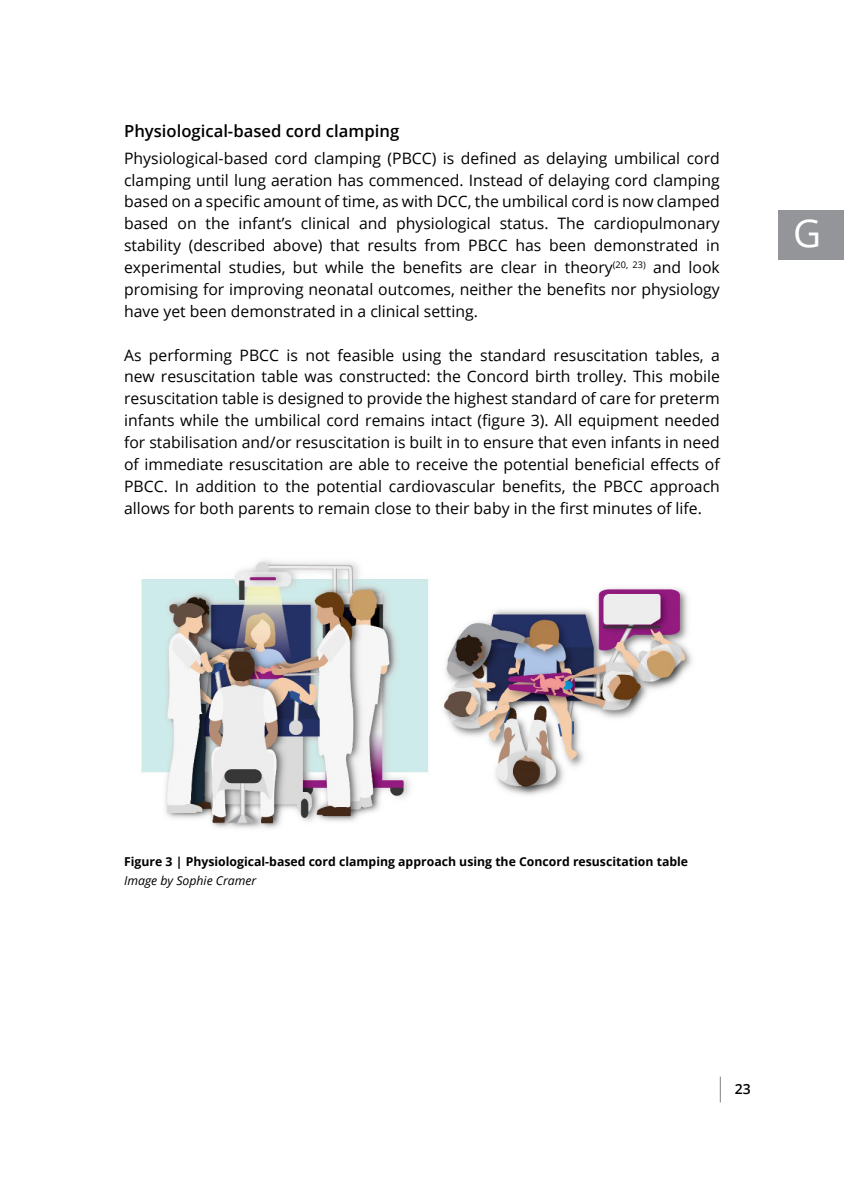
<style>
.page{position:relative;width:844px;height:1191px;background:#fff}
.page>*{position:absolute;margin:0;border:0;box-sizing:border-box;transform-origin:0 0}
.t1{font:38.5px "Open Sans";color:#fff}
.t2{font:600 16.62px "Open Sans";color:#000}
.t3{font:15.75px/21.9px "Open Sans";color:#000;text-align:justify}
.t4{font:600 14px "Open Sans";color:#000}
.t5{font:700 12.25px "Open Sans";color:#000}
.t6{font:italic 12.25px "Open Sans";color:#000}
</style>
<div class="page">
<svg style="left:719px;top:1077px;width:1px;height:25px"></svg>
<div style="left:777px;top:210px;width:66px;height:50px;background:#939598"></div>
<img style="left:141px;top:560px;width:551px;height:269px">
<p class="t2" style="left:124px;top:119px;width:276px">Physiological-based cord clamping</p>
<p class="t3" style="left:124px;top:147px;width:597px">Physiological-based cord clamping (PBCC) is defined as delaying umbilical cord clamping until lung aeration has commenced. Instead of delaying cord clamping based on a specific amount of time, as with DCC, the umbilical cord is now clamped based on the infant’s clinical and physiological status. The cardiopulmonary stability (described above) that results from PBCC has been demonstrated in experimental studies, but while the benefits are clear in theory<sup>(20,</sup> <sup>23)</sup> and look promising for improving neonatal outcomes, neither the benefits nor physiology have yet been demonstrated in a clinical setting.</p>
<p class="t3" style="left:124px;top:343px;width:597px">As performing PBCC is not feasible using the standard resuscitation tables, a new resuscitation table was constructed: the Concord birth trolley. This mobile resuscitation table is designed to provide the highest standard of care for preterm infants while the umbilical cord remains intact (figure 3). All equipment needed for stabilisation and/or resuscitation is built in to ensure that even infants in need of immediate resuscitation are able to receive the potential beneficial effects of PBCC. In addition to the potential cardiovascular benefits, the PBCC approach allows for both parents to remain close to their baby in the first minutes of life.</p>
<h1 class="t1" style="left:792px;top:206px;width:30px">G</h1>
<p class="t5" style="left:124px;top:852px;width:565px">Figure 3 | Physiological-based cord clamping approach using the Concord resuscitation table</p>
<p class="t6" style="left:124px;top:872px;width:134px">Image by Sophie Cramer</p>
<p class="t4" style="left:734px;top:1078px;width:17px">23</p>
</div>
